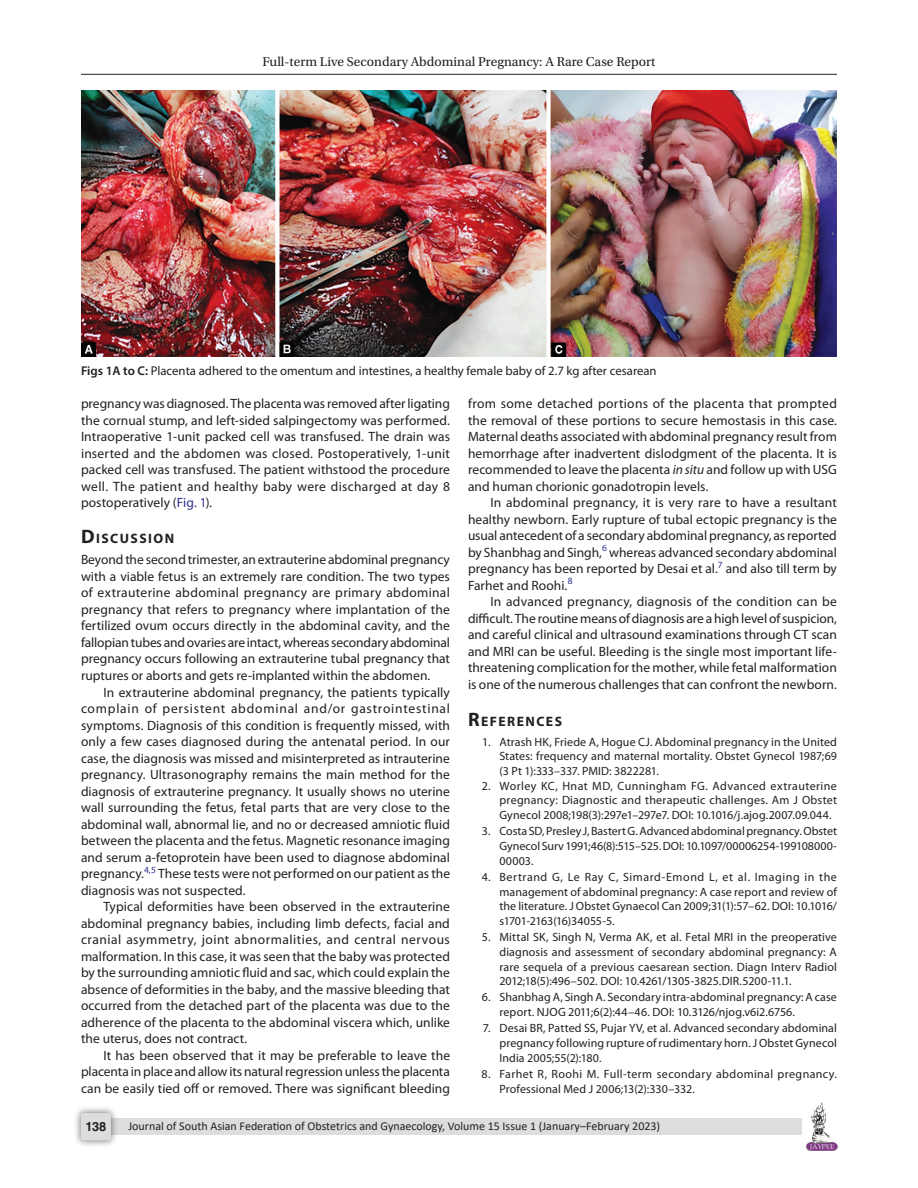
<style>
.page{position:relative;width:918px;height:1188px;background:#fff}
.page>*{position:absolute;margin:0;border:0;box-sizing:border-box;transform-origin:0 0}
.Head-1{font:700 13.65px "Myriad Pro";letter-spacing:.105em;color:#231f20}
.Para-Indent{font:13.5px/16.5px "Myriad Pro";letter-spacing:.005em;color:#231f20;text-align:justify}
.Para-NoIndent{font:13.5px/16.5px "Myriad Pro";color:#231f20;text-align:justify}
.t1{font:13.5px "Utopia Std";color:#231f20}
.FigCaption{font:12.75px "Myriad Pro";color:#231f20}
.t2{font:700 12.75px "Helvetica LT Std";color:#231f20}
.References{font:12px/14.7px "Myriad Pro";letter-spacing:.005em;color:#231f20;text-align:justify}
.t3{font:12px "Calibri";color:#231f20}
.References-2{font:12px/14.7px "Myriad Pro";letter-spacing:.03em;color:#231f20}
.s1{font-weight:600}
.s2{color:#2e3092}
.s3{font-size:19.5px}
.s4{font-style:italic}
</style>
<div class="page">
<hr style="left:81px;top:74px;width:756px;height:1px;background:#231f20">
<img style="left:807px;top:1103px;width:30px;height:48px">
<div style="left:96px;top:1119px;width:706px;height:16px;background:#dcdddf"></div>
<div style="left:73px;top:1106px;width:45px;height:41px;background:#231f20;opacity:.61"></div>
<div style="left:81px;top:1113px;width:30px;height:27px;background:#dcdddf;border-radius:2px"></div>
<img style="left:81px;top:90px;width:756px;height:266px">
<p class="t1" style="left:262px;top:55px;width:395px">Full-term Live Secondary Abdominal Pregnancy: A Rare Case Report</p>
<p class="FigCaption" style="left:81px;top:362px;width:577px"><span class="s1">Figs 1A to C:</span> Placenta adhered to the omentum and intestines, a healthy female baby of 2.7 kg after cesarean</p>
<p class="Para-Indent" style="left:81px;top:395px;width:371px">pregnancy was diagnosed. The placenta was removed after ligating the cornual stump, and left-sided salpingectomy was performed.<br>Intraoperative 1-unit packed cell was transfused. The drain was inserted and the abdomen was closed. Postoperatively, 1-unit packed cell was transfused. The patient withstood the procedure well. The patient and healthy baby were discharged at day 8 postoperatively (<span class="s2">Fig. 1</span>).</p>
<p class="Head-1" style="left:81px;top:530px;width:95px"><span class="s3">D</span>ISCUSSION</p>
<p class="Para-NoIndent" style="left:81px;top:551px;width:371px">Beyond the second trimester, an extrauterine abdominal pregnancy with a viable fetus is an extremely rare condition. The two types of extrauterine abdominal pregnancy are primary abdominal pregnancy that refers to pregnancy where implantation of the fertilized ovum occurs directly in the abdominal cavity, and the fallopian tubes and ovaries are intact, whereas secondary abdominal pregnancy occurs following an extrauterine tubal pregnancy that ruptures or aborts and gets re-implanted within the abdomen.</p>
<p class="Para-Indent" style="left:81px;top:684px;width:371px;text-indent:22px">In extrauterine abdominal pregnancy, the patients typically complain of persistent abdominal and/or gastrointestinal symptoms. Diagnosis of this condition is frequently missed, with only a few cases diagnosed during the antenatal period. In our case, the diagnosis was missed and misinterpreted as intrauterine pregnancy. Ultrasonography remains the main method for the diagnosis of extrauterine pregnancy. It usually shows no uterine wall surrounding the fetus, fetal parts that are very close to the abdominal wall, abnormal lie, and no or decreased amniotic fluid between the placenta and the fetus. Magnetic resonance imaging and serum a-fetoprotein have been used to diagnose abdominal pregnancy.<sup>4,5</sup> These tests were not performed on our patient as the diagnosis was not suspected.</p>
<p class="Para-Indent" style="left:81px;top:898px;width:371px;text-indent:22px">Typical deformities have been observed in the extrauterine abdominal pregnancy babies, including limb defects, facial and cranial asymmetry, joint abnormalities, and central nervous malformation. In this case, it was seen that the baby was protected by the surrounding amniotic fluid and sac, which could explain the absence of deformities in the baby, and the massive bleeding that occurred from the detached part of the placenta was due to the adherence of the placenta to the abdominal viscera which, unlike the uterus, does not contract.</p>
<p class="Para-Indent" style="left:81px;top:1047px;width:371px;text-indent:22px">It has been observed that it may be preferable to leave the placenta in place and allow its natural regression unless the placenta can be easily tied off or removed. There was significant bleeding</p>
<p class="Para-Indent" style="left:468px;top:395px;width:371px">from some detached portions of the placenta that prompted the removal of these portions to secure hemostasis in this case.<br>Maternal deaths associated with abdominal pregnancy result from hemorrhage after inadvertent dislodgment of the placenta. It is recommended to leave the placenta <span class="s4">in situ</span> and follow up with USG and human chorionic gonadotropin levels.</p>
<p class="Para-Indent" style="left:468px;top:494px;width:371px;text-indent:22px">In abdominal pregnancy, it is very rare to have a resultant healthy newborn. Early rupture of tubal ectopic pregnancy is the usual antecedent of a secondary abdominal pregnancy, as reported by Shanbhag and Singh,<sup>6</sup> whereas advanced secondary abdominal pregnancy has been reported by Desai et al.<sup>7</sup> and also till term by Farhet and Roohi.<sup>8</sup></p>
<p class="Para-Indent" style="left:468px;top:593px;width:370px;text-indent:22px">In advanced pregnancy, diagnosis of the condition can be difficult. The routine means of diagnosis are a high level of suspicion, and careful clinical and ultrasound examinations through CT scan and MRI can be useful. Bleeding is the single most important life&shy;threatening complication for the mother, while fetal malformation is one of the numerous challenges that can confront the newborn.</p>
<p class="Head-1" style="left:468px;top:713px;width:96px"><span class="s3">R</span>EFERENCES</p>
<p class="References" style="left:500px;top:734px;width:339px;text-indent:-17px">1. Atrash HK, Friede A, Hogue CJ. Abdominal pregnancy in the United States: frequency and maternal mortality. Obstet Gynecol 1987;69 (3 Pt 1):333–337. PMID: 3822281.</p>
<p class="References" style="left:500px;top:778px;width:339px;text-indent:-18px">2. Worley KC, Hnat MD, Cunningham FG. Advanced extrauterine pregnancy: Diagnostic and therapeutic challenges. Am J Obstet Gynecol 2008;198(3):297e1–297e7. DOI: 10.1016/j.ajog.2007.09.044.</p>
<p class="References" style="left:500px;top:824px;width:339px;text-indent:-18px">3. Costa SD, Presley J, Bastert G. Advanced abdominal pregnancy. Obstet Gynecol Surv 1991;46(8):515–525. DOI: 10.1097/00006254-199108000- 00003.</p>
<p class="References" style="left:500px;top:869px;width:339px;text-indent:-18px">4. Bertrand G, Le Ray C, Simard-Emond L, et al. Imaging in the management of abdominal pregnancy: A case report and review of the literature. J Obstet Gynaecol Can 2009;31(1):57–62. DOI: 10.1016/ s1701-2163(16)34055-5.</p>
<p class="References" style="left:500px;top:930px;width:339px;text-indent:-18px">5. Mittal SK, Singh N, Verma AK, et al. Fetal MRI in the preoperative diagnosis and assessment of secondary abdominal pregnancy: A rare sequela of a previous caesarean section. Diagn Interv Radiol 2012;18(5):496–502. DOI: 10.4261/1305-3825.DIR.5200-11.1.</p>
<p class="References" style="left:500px;top:990px;width:339px;text-indent:-18px">6. Shanbhag A, Singh A. Secondary intra-abdominal pregnancy: A case report. NJOG 2011;6(2):44–46. DOI: 10.3126/njog.v6i2.6756.</p>
<p class="References" style="left:500px;top:1021px;width:339px;text-indent:-17px">7. Desai BR, Patted SS, Pujar YV, et al. Advanced secondary abdominal pregnancy following rupture of rudimentary horn. J Obstet Gynecol India 2005;55(2):180.</p>
<p class="References-2" style="left:500px;top:1066px;width:339px;text-indent:-18px">8. Farhet R, Roohi M. Full-term secondary abdominal pregnancy.<br>Professional Med J 2006;13(2):330–332.</p>
<p class="t2" style="left:85px;top:1119px;width:22px">138</p>
<p class="t3" style="left:128px;top:1117px;width:533px">Journal of South Asian Federation of Obstetrics and Gynaecology, Volume 15 Issue 1 (January–February 2023)</p>
</div>
